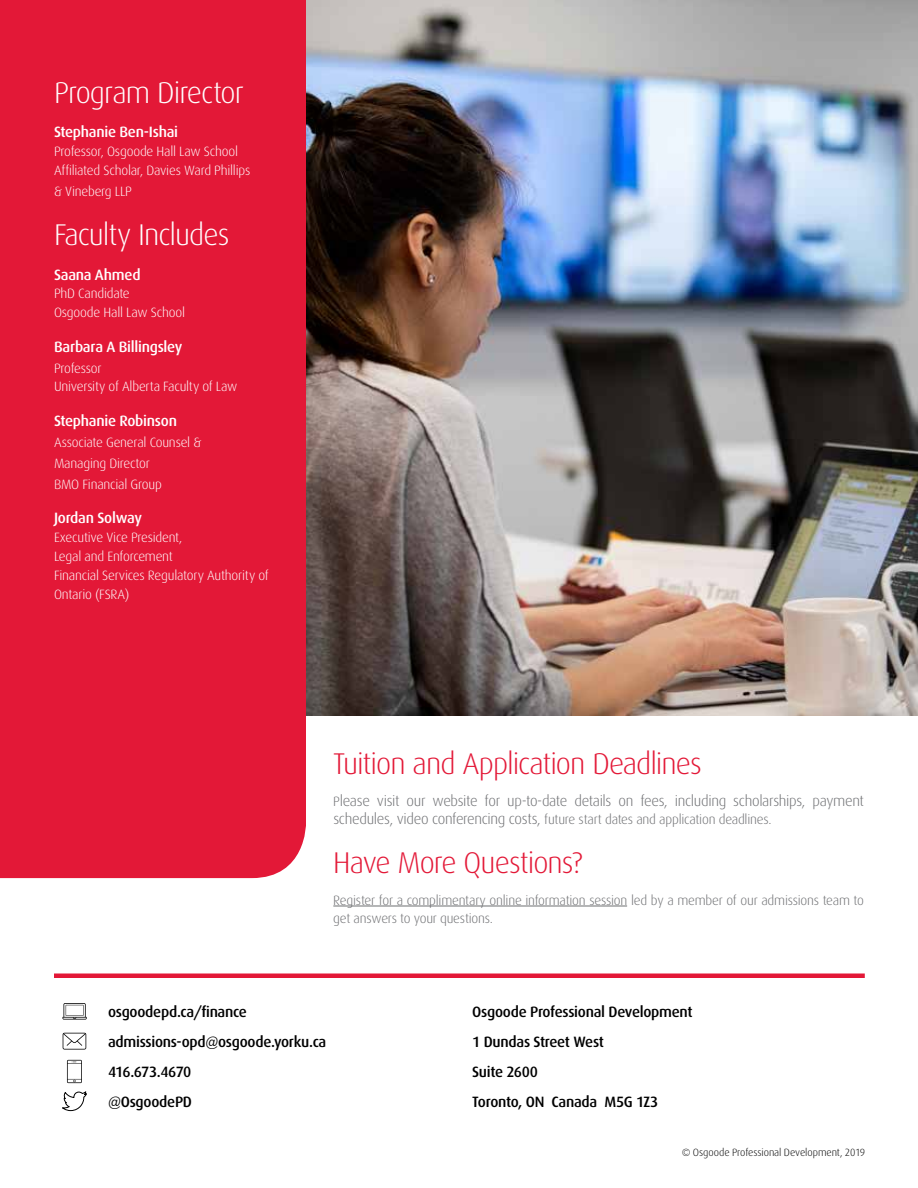
<style>
.page{position:relative;width:918px;height:1188px;background:#fff}
.page>*{position:absolute;margin:0;border:0;box-sizing:border-box;transform-origin:0 0}
.t1{font:300 30px "Dax";letter-spacing:-.035em;color:#e31837}
.t2{font:300 30px "Dax";letter-spacing:-.03em;color:#fff}
.t3{font:500 15px/30px "Dax";letter-spacing:-.02em;color:#000}
.t4{font:300 15px "Dax";letter-spacing:-.025em;color:#6d6e71}
.t5{font:500 15px "Dax";letter-spacing:-.02em;color:#fff}
.t6{font:300 13.5px/18.8px "Dax";letter-spacing:-.015em;color:#fff}
.t7{font:300 13.5px/18px "Dax";letter-spacing:-.015em;color:#6d6e71}
.t8{font:300 10.5px "Dax";letter-spacing:-.01em;color:#000}
.s1{font-size:13.5px}
.s2{font-size:15px}
</style>
<div class="page">
<div style="left:0;top:0;width:306px;height:878px;background:#e31837"></div>
<hr style="left:54px;top:974px;width:811px;height:4px;background:#e31837">
<svg style="left:62px;top:1003px;width:24px;height:17px"></svg>
<svg style="left:63px;top:1033px;width:23px;height:17px"></svg>
<svg style="left:67px;top:1060px;width:15px;height:23px"></svg>
<svg style="left:62px;top:1091px;width:25px;height:20px"></svg>
<hr style="left:333px;top:906px;width:294px;height:1px;background:#6d6e71">
<img style="left:306px;top:0;width:612px;height:716px">
<h1 class="t2" style="left:54px;top:76px;width:191px">Program Director</h1>
<p class="t5" style="left:54px;top:124px;width:126px">Stephanie Ben-Ishai</p>
<p class="t6" style="left:54px;top:142px;width:198px">Professor, Osgoode Hall Law School<br>Affiliated Scholar, Davies Ward Phillips</p>
<p class="t6" style="left:54px;top:182px;width:80px">&amp; Vineberg LLP</p>
<h1 class="t2" style="left:54px;top:218px;width:177px">Faculty Includes</h1>
<p class="t5" style="left:54px;top:266px;width:88px">Saana Ahmed</p>
<p class="t6" style="left:54px;top:285px;width:133px">PhD Candidate<br>Osgoode Hall Law School</p>
<p class="t5" style="left:54px;top:338px;width:130px">Barbara A Billingsley</p>
<p class="t6" style="left:54px;top:359px;width:185px">Professor<br>University of Alberta Faculty of Law</p>
<p class="t5" style="left:54px;top:412px;width:125px">Stephanie Robinson</p>
<p class="t6" style="left:54px;top:432px;width:149px;line-height:21px">Associate General Counsel &amp;<br>Managing Director<br>BMO Financial Group</p>
<p class="t5" style="left:54px;top:510px;width:90px">Jordan Solway</p>
<p class="t6" style="left:54px;top:528px;width:216px">Executive Vice President,<br>Legal and Enforcement<br>Financial Services Regulatory Authority of<br>Ontario (FSRA)</p>
<h1 class="t1" style="left:333px;top:747px;width:370px">Tuition and Application Deadlines</h1>
<p class="t4" style="left:333px;top:792px;width:532px"><span class="s1">P</span>lease visit our website for up-to-date details on fees, including scholarships, payment</p>
<p class="t7" style="left:333px;top:810px;width:440px"><span class="s2">schedules, video conferencing costs,</span> future start dates and application deadlines.</p>
<h1 class="t1" style="left:333px;top:846px;width:251px">Have More Questions?</h1>
<p class="t7" style="left:333px;top:891px;width:532px">Register for a complimentary online information session led by a member of our admissions team to get answers to your questions.</p>
<p class="t3" style="left:108px;top:997px;width:220px">osgoodepd.ca/finance admissions-opd@osgoode.yorku.ca<br>416.673.4670<br>@OsgoodePD</p>
<p class="t3" style="left:472px;top:997px;width:222px">Osgoode Professional Development<br>1 Dundas Street West<br>Suite 2600<br>Toronto, ON Canada M5G 1Z3</p>
<p class="t8" style="left:682px;top:1146px;width:185px">© Osgoode Professional Development, 2019</p>
</div>
